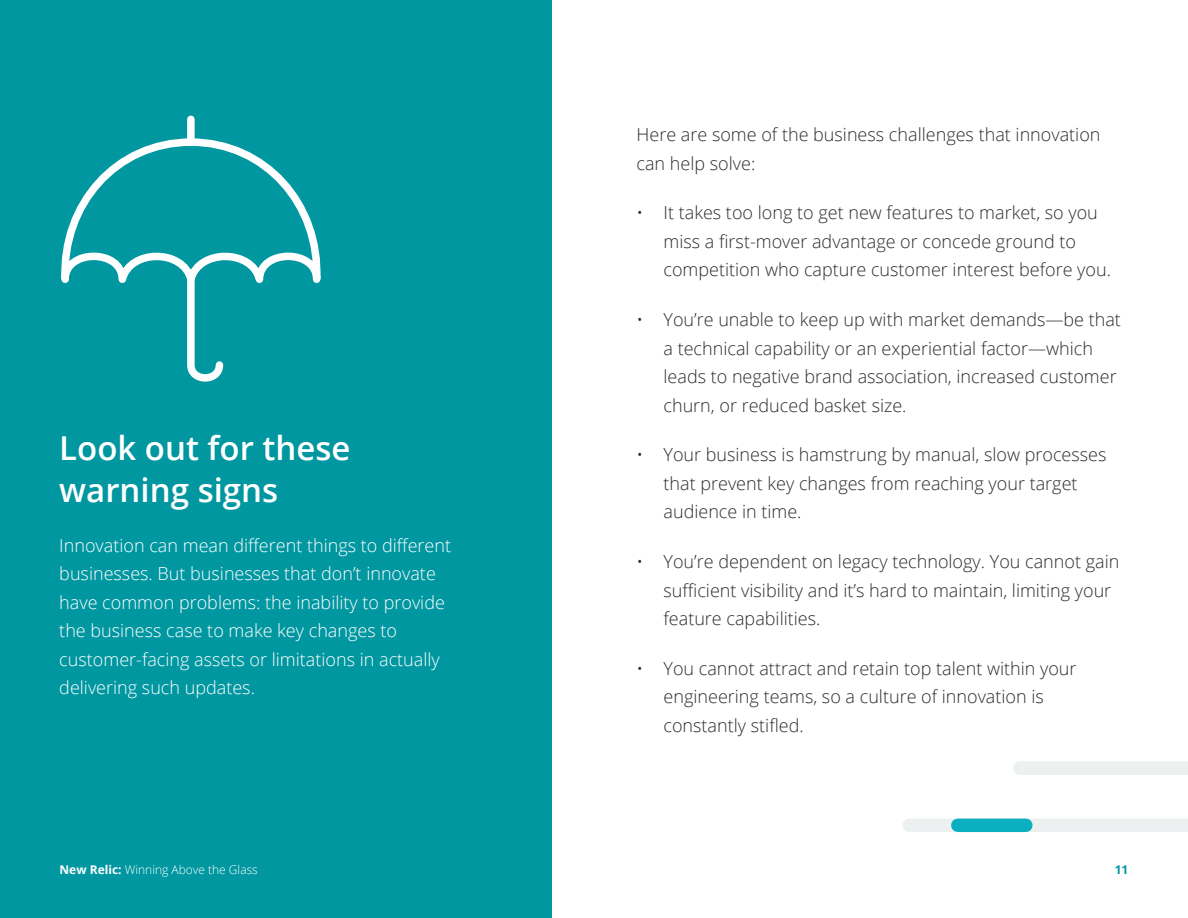
<style>
.page{position:relative;width:1188px;height:918px;background:#fff}
.page>*{position:absolute;margin:0;border:0;box-sizing:border-box;transform-origin:0 0}
.SMALLER_SUB_HEADER{font:600 33px/42px "Open Sans";color:#fff}
.BODY{font:300 18px/28.5px "Open Sans";color:#2c2c2c}
.BODY-2{font:300 18px/28.5px "Open Sans";color:#fff}
.t1{font:300 12px "Open Sans";color:#fff}
.t2{font:700 12px "Open Sans";color:#0097a0}
.s1{font-weight:700}
</style>
<div class="page">
<div style="left:0;top:0;width:551px;height:918px;background:#0097a0"></div>
<svg style="left:62px;top:138px;width:258px;height:145px"></svg>
<svg style="left:183px;top:115px;width:44px;height:267px"></svg>
<div style="left:1020px;top:761px;width:168px;height:14px;background:#edf0f0"></div>
<div style="left:909px;top:819px;width:279px;height:13px;background:#edf0f0"></div>
<div style="left:958px;top:819px;width:68px;height:13px;background:#0ab0bf"></div>
<p class="SMALLER_SUB_HEADER" style="left:59px;top:426px;width:293px">Look out for these warning signs</p>
<p class="BODY-2" style="left:59px;top:531px;width:393px">Innovation can mean different things to different businesses. But businesses that don’t innovate have common problems: the inability to provide the business case to make key changes to customer-facing assets or limitations in actually delivering such updates.</p>
<p class="t1" style="left:60px;top:861px;width:200px"><span class="s1">New Relic:</span> Winning Above the Glass</p>
<p class="BODY" style="left:637px;top:120px;width:466px">Here are some of the business challenges that innovation can help solve:</p>
<p class="BODY" style="left:664px;top:198px;width:449px;text-indent:-27px">• It takes too long to get new features to market, so you miss a first-mover advantage or concede ground to competition who capture customer interest before you.</p>
<p class="BODY" style="left:664px;top:305px;width:459px;text-indent:-27px">• You’re unable to keep up with market demands—be that a technical capability or an experiential factor—which leads to negative brand association, increased customer churn, or reduced basket size.</p>
<p class="BODY" style="left:664px;top:440px;width:444px;text-indent:-27px">• Your business is hamstrung by manual, slow processes that prevent key changes from reaching your target audience in time.</p>
<p class="BODY" style="left:664px;top:547px;width:457px;text-indent:-27px">• You’re dependent on legacy technology. You cannot gain sufficient visibility and it’s hard to maintain, limiting your feature capabilities.</p>
<p class="BODY" style="left:664px;top:654px;width:415px;text-indent:-27px">• You cannot attract and retain top talent within your engineering teams, so a culture of innovation is constantly stifled.</p>
<p class="t2" style="left:1115px;top:861px;width:15px">11</p>
</div>
